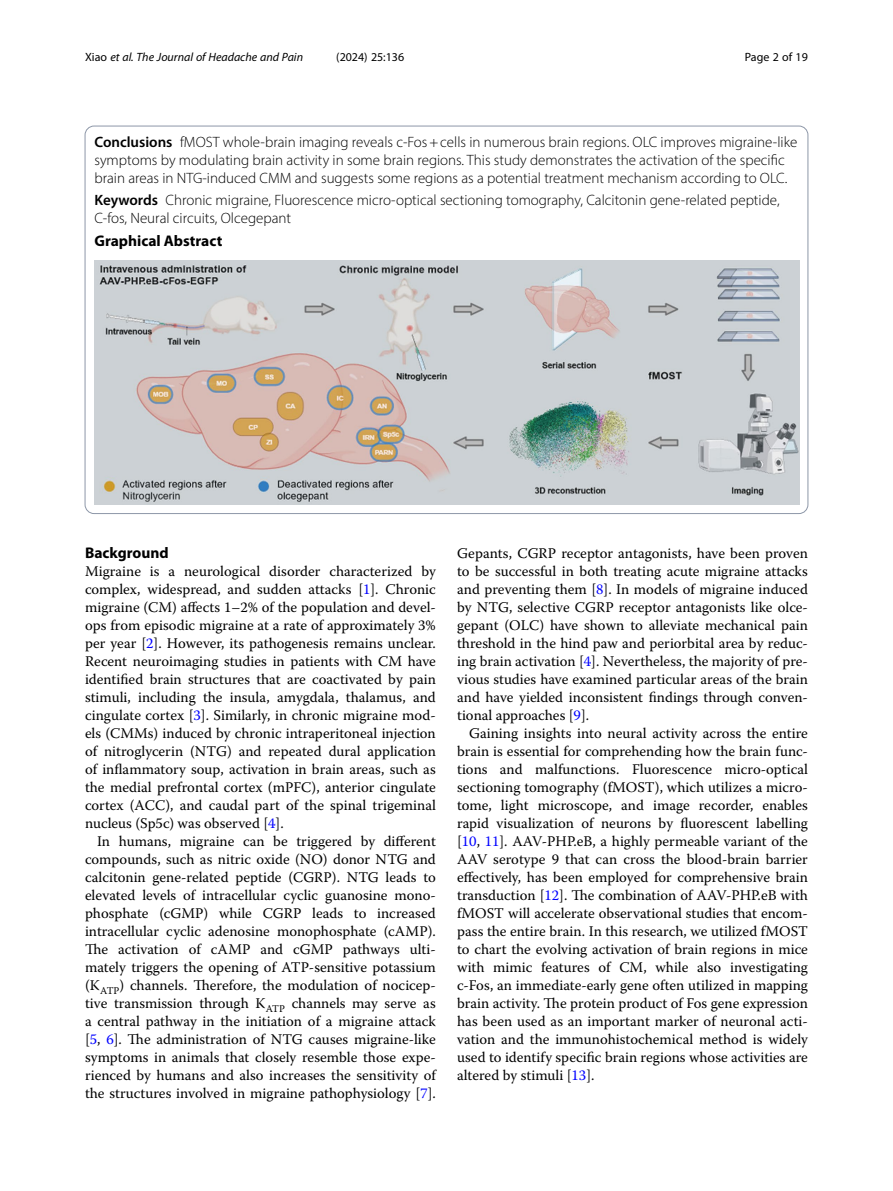
<style>
.page{position:relative;width:893px;height:1191px;background:#fff}
.page>*{position:absolute;margin:0;border:0;box-sizing:border-box;transform-origin:0 0}
.Abstract_UNstructure{font:700 15.45px "Myriad Pro";color:#000}
.Head_1{font:700 15.45px "Myriad Pro";color:#000}
.Abstract_Structured{font:300 15px/18px "Myriad Pro";color:#000}
.Keyword_Text{font:300 15px/18px "Myriad Pro";color:#000}
.Body_Text_Indent{font:14.7px/18px "Warnock Pro";color:#000;text-align:justify}
.Body_Text{font:14.7px/18px "Warnock Pro";color:#000;text-align:justify}
.t1{font:italic 12px "Myriad Pro";color:#000}
.t2{font:12px "Myriad Pro";color:#000}
.s1{font-style:normal}
.s2{font-weight:600}
.s3{color:#00f}
</style>
<div class="page">
<img style="left:94px;top:261px;width:705px;height:243px">
<p class="t1" style="left:85px;top:50px;width:220px"><span class="s1">Xiao</span> et al. The Journal of Headache and Pain</p>
<p class="t2" style="left:336px;top:50px;width:70px">(2024) 25:136</p>
<p class="t2" style="left:745px;top:50px;width:65px">Page 2 of 19</p>
<p class="Abstract_Structured" style="left:94px;top:132px;width:704px"><span class="s2">Conclusions</span> fMOST whole-brain imaging reveals c-Fos+cells in numerous brain regions. OLC improves migraine-like symptoms by modulating brain activity in some brain regions. This study demonstrates the activation of the specific brain areas in NTG-induced CMM and suggests some regions as a potential treatment mechanism according to OLC.</p>
<p class="Keyword_Text" style="left:94px;top:191px;width:687px"><span class="s2">Keywords</span> Chronic migraine, Fluorescence micro-optical sectioning tomography, Calcitonin gene-related peptide,<br>C-fos, Neural circuits, Olcegepant</p>
<p class="Abstract_UNstructure" style="left:94px;top:230px;width:129px">Graphical Abstract</p>
<p class="Head_1" style="left:85px;top:543px;width:85px">Background</p>
<p class="Body_Text" style="left:85px;top:562px;width:352px">Migraine is a neurological disorder characterized by complex, widespread, and sudden attacks [<span class="s3">1</span>]. Chronic migraine (CM) affects 1–2% of the population and devel&shy;ops from episodic migraine at a rate of approximately 3% per year [<span class="s3">2</span>]. However, its pathogenesis remains unclear.<br>Recent neuroimaging studies in patients with CM have identified brain structures that are coactivated by pain stimuli, including the insula, amygdala, thalamus, and cingulate cortex [<span class="s3">3</span>]. Similarly, in chronic migraine mod&shy;els (CMMs) induced by chronic intraperitoneal injection of nitroglycerin (NTG) and repeated dural application of inflammatory soup, activation in brain areas, such as the medial prefrontal cortex (mPFC), anterior cingulate cortex (ACC), and caudal part of the spinal trigeminal nucleus (Sp5c) was observed [<span class="s3">4</span>].</p>
<p class="Body_Text_Indent" style="left:85px;top:832px;width:352px;text-indent:12px">In humans, migraine can be triggered by different compounds, such as nitric oxide (NO) donor NTG and calcitonin gene-related peptide (CGRP). NTG leads to elevated levels of intracellular cyclic guanosine mono&shy;phosphate (cGMP) while CGRP leads to increased intracellular cyclic adenosine monophosphate (cAMP).<br>The activation of cAMP and cGMP pathways ulti&shy;mately triggers the opening of ATP-sensitive potassium (K<sub>ATP</sub>) channels. Therefore, the modulation of nocicep&shy;tive transmission through K<sub>ATP</sub> channels may serve as a central pathway in the initiation of a migraine attack [<span class="s3">5</span>, <span class="s3">6</span>]. The administration of NTG causes migraine-like symptoms in animals that closely resemble those expe&shy;rienced by humans and also increases the sensitivity of the structures involved in migraine pathophysiology [<span class="s3">7</span>].</p>
<p class="Body_Text_Indent" style="left:457px;top:544px;width:352px">Gepants, CGRP receptor antagonists, have been proven to be successful in both treating acute migraine attacks and preventing them [<span class="s3">8</span>]. In models of migraine induced by NTG, selective CGRP receptor antagonists like olce&shy;gepant (OLC) have shown to alleviate mechanical pain threshold in the hind paw and periorbital area by reduc&shy;ing brain activation [<span class="s3">4</span>]. Nevertheless, the majority of pre&shy;vious studies have examined particular areas of the brain and have yielded inconsistent findings through conven&shy;tional approaches [<span class="s3">9</span>].</p>
<p class="Body_Text_Indent" style="left:457px;top:724px;width:352px;text-indent:12px">Gaining insights into neural activity across the entire brain is essential for comprehending how the brain func&shy;tions and malfunctions. Fluorescence micro-optical sectioning tomography (fMOST), which utilizes a micro&shy;tome, light microscope, and image recorder, enables rapid visualization of neurons by fluorescent labelling [<span class="s3">10</span>, <span class="s3">11</span>]. AAV-PHP.eB, a highly permeable variant of the AAV serotype 9 that can cross the blood-brain barrier effectively, has been employed for comprehensive brain transduction [<span class="s3">12</span>]. The combination of AAV-PHP.eB with fMOST will accelerate observational studies that encom&shy;pass the entire brain. In this research, we utilized fMOST to chart the evolving activation of brain regions in mice with mimic features of CM, while also investigating c-Fos, an immediate-early gene often utilized in mapping brain activity. The protein product of Fos gene expression has been used as an important marker of neuronal acti&shy;vation and the immunohistochemical method is widely used to identify specific brain regions whose activities are altered by stimuli [<span class="s3">13</span>].</p>
</div>
